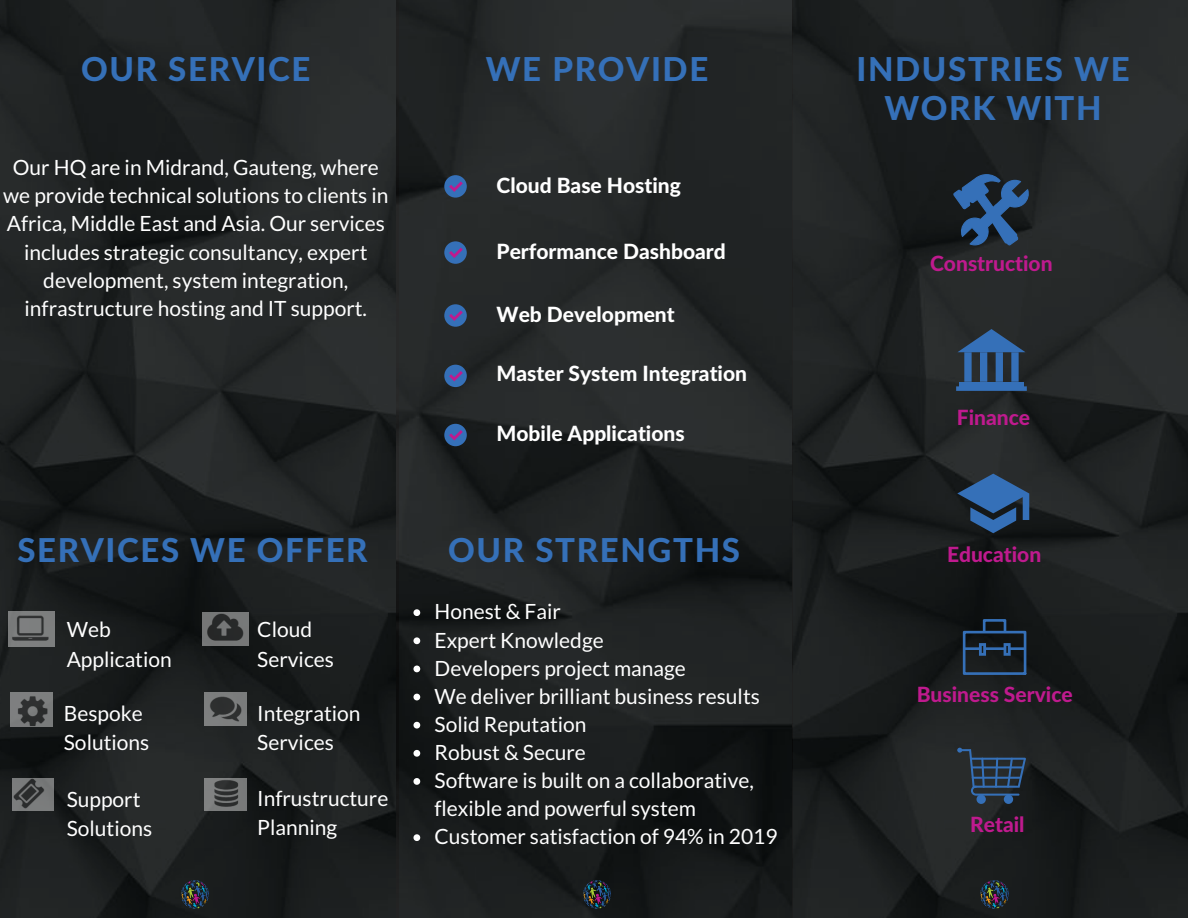
<style>
.page{position:relative;width:1188px;height:918px;background:#fff}
.page>*{position:absolute;margin:0;border:0;box-sizing:border-box;transform-origin:0 0}
.t1{font:800 33px/39.3px "Lato Latin";letter-spacing:.05em;color:#3570b8;text-align:center}
.t2{font:21px/28.2px "Lato";color:#fff}
.t3{font:800 21px "Lato Latin";color:#fff}
.t4{font:800 21px "Lato Latin";color:#bf1a8e}
</style>
<div class="page">
<img style="left:0;top:0;width:396px;height:918px">
<img style="left:396px;top:0;width:792px;height:918px">
<img style="left:8px;top:611px;width:47px;height:35px">
<img style="left:10px;top:693px;width:43px;height:34px">
<img style="left:202px;top:612px;width:46px;height:34px">
<img style="left:205px;top:693px;width:41px;height:32px">
<img style="left:12px;top:778px;width:41px;height:33px">
<img style="left:205px;top:778px;width:41px;height:33px">
<svg style="left:957px;top:474px;width:72px;height:59px;background:#28486d"></svg>
<svg style="left:956px;top:329px;width:71px;height:62px;background:#2e4d72"></svg>
<svg style="left:963px;top:619px;width:64px;height:56px;background:#1a2b3c"></svg>
<hr style="left:985px;top:647px;width:21px;height:3px;background:#3570b8">
<hr style="left:1009px;top:647px;width:17px;height:3px;background:#3570b8">
<div style="left:977px;top:795px;width:9px;height:9px;background:#3570b8;border-radius:50%"></div>
<svg style="left:1004px;top:795px;width:9px;height:9px"></svg>
<svg style="left:957px;top:748px;width:69px;height:54px;background:#29394b"></svg>
<svg style="left:953px;top:173px;width:77px;height:73px;background:#254162"></svg>
<img style="left:582px;top:880px;width:29px;height:29px">
<img style="left:980px;top:880px;width:29px;height:29px">
<img style="left:180px;top:880px;width:30px;height:29px">
<div style="left:444px;top:175px;width:23px;height:23px;background:#3570b8;border-radius:50%"></div>
<svg style="left:449px;top:181px;width:14px;height:11px"></svg>
<svg style="left:413px;top:609px;width:7px;height:7px"></svg>
<svg style="left:413px;top:637px;width:7px;height:7px"></svg>
<svg style="left:413px;top:666px;width:7px;height:6px"></svg>
<svg style="left:413px;top:694px;width:7px;height:6px"></svg>
<svg style="left:413px;top:722px;width:7px;height:7px"></svg>
<svg style="left:413px;top:750px;width:7px;height:7px"></svg>
<svg style="left:413px;top:778px;width:7px;height:7px"></svg>
<svg style="left:413px;top:834px;width:7px;height:7px"></svg>
<div style="left:444px;top:241px;width:23px;height:23px;background:#3570b8;border-radius:50%"></div>
<svg style="left:449px;top:248px;width:14px;height:10px"></svg>
<div style="left:444px;top:304px;width:23px;height:23px;background:#3570b8;border-radius:50%"></div>
<svg style="left:449px;top:311px;width:14px;height:10px"></svg>
<div style="left:444px;top:365px;width:23px;height:22px;background:#3570b8;border-radius:50%"></div>
<svg style="left:449px;top:371px;width:14px;height:10px"></svg>
<div style="left:444px;top:424px;width:23px;height:22px;background:#3570b8;border-radius:50%"></div>
<svg style="left:449px;top:430px;width:14px;height:11px"></svg>
<h1 class="t1" style="left:81px;top:51px;width:231px">OUR SERVICE</h1>
<p class="t2" style="left:3px;top:153px;width:387px;text-align:center">Our HQ are in Midrand, Gauteng, where we provide technical solutions to clients in Africa, Middle East and Asia. Our services includes strategic consultancy, expert development, system integration, infrastructure hosting and IT support.</p>
<h1 class="t1" style="left:17px;top:532px;width:352px">SERVICES WE OFFER</h1>
<p class="t2" style="left:67px;top:615px;width:107px;line-height:29.2px">Web<br>Application</p>
<p class="t2" style="left:64px;top:698px;width:87px;line-height:29.2px">Bespoke<br>Solutions</p>
<p class="t2" style="left:257px;top:698px;width:105px;line-height:29.2px">Integration<br>Services</p>
<p class="t2" style="left:257px;top:615px;width:78px;line-height:29.2px">Cloud<br>Services</p>
<p class="t2" style="left:67px;top:784px;width:87px;line-height:29.2px">Support<br>Solutions</p>
<p class="t2" style="left:257px;top:783px;width:133px;line-height:29.2px">Infrustructure<br>Planning</p>
<h1 class="t1" style="left:486px;top:51px;width:224px">WE PROVIDE</h1>
<h1 class="t1" style="left:856px;top:51px;width:275px">INDUSTRIES WE<br>WORK WITH</h1>
<p class="t3" style="left:497px;top:176px;width:186px">Cloud Base Hosting</p>
<p class="t3" style="left:497px;top:243px;width:231px">Performance Dashboard</p>
<p class="t3" style="left:497px;top:306px;width:180px">Web Development</p>
<p class="t3" style="left:497px;top:365px;width:252px">Master System Integration</p>
<p class="t3" style="left:497px;top:424px;width:190px">Mobile Applications</p>
<h1 class="t1" style="left:448px;top:532px;width:293px">OUR STRENGTHS</h1>
<p class="t2" style="left:435px;top:597px;width:345px">Honest &amp; Fair<br>Expert Knowledge<br>Developers project manage<br>We deliver brilliant business results<br>Solid Reputation<br>Robust &amp; Secure<br>Software is built on a collaborative, flexible and powerful system<br>Customer satisfaction of 94% in 2019</p>
<p class="t4" style="left:930px;top:255px;width:124px">Construction</p>
<p class="t4" style="left:957px;top:408px;width:75px">Finance</p>
<p class="t4" style="left:947px;top:545px;width:96px">Education</p>
<p class="t4" style="left:917px;top:685px;width:158px">Business Service</p>
<p class="t4" style="left:970px;top:815px;width:56px">Retail</p>
</div>
